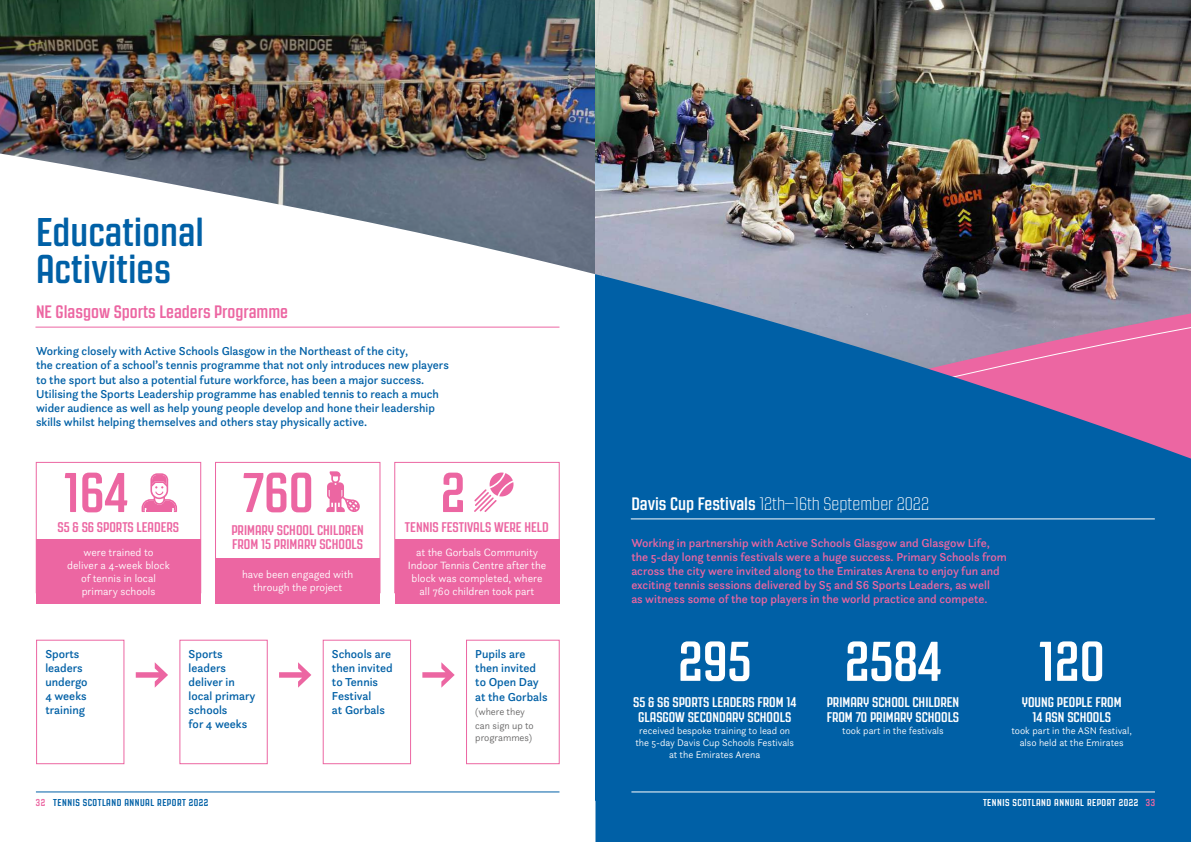
<style>
.page{position:relative;width:1191px;height:842px;background:#fff}
.page>*{position:absolute;margin:0;border:0;box-sizing:border-box;transform-origin:0 0}
.t1{font:700 55.8px "Revolution Gothic";color:#fff}
.t2{font:700 55.8px "Revolution Gothic";color:#ec66a2}
.t3{font:700 40px/37px "Revolution Gothic";color:#0060a6}
.t4{font:200 18px "Revolution Gothic";color:#fff}
.t5{font:700 18px "Revolution Gothic";color:#ec66a2}
.t6{font:700 14px/15px "Revolution Gothic";color:#fff;text-align:center}
.t7{font:700 14px/14px "Revolution Gothic";color:#ec66a2}
.t8{font:500 12px/14px "Questa Sans";color:#0060a6}
.t9{font:500 12px/14px "Questa Sans";color:#ec66a2}
.t10{font:300 11px/13px "Questa Sans";color:#fff;text-align:center}
.t11{font:300 10px/12px "Questa Sans";color:#fff;text-align:center}
.t12{font:300 10px/14px "Questa Sans";color:#646363}
.t13{font:700 10px "Revolution Gothic";letter-spacing:.05em;color:#0060a6}
.t14{font:700 10px "Revolution Gothic";letter-spacing:.05em;color:#fff}
.s1{font-weight:700}
.s2{color:#ec66a2}
</style>
<div class="page">
<img style="left:0;top:0;width:595px;height:80px">
<img style="left:595px;top:0;width:596px;height:80px">
<img style="left:0;top:80px;width:595px;height:68px">
<svg style="left:0;top:148px;width:595px;height:645px"></svg>
<img style="left:595px;top:80px;width:596px;height:762px">
<div style="left:595px;top:519px;width:339px;height:323px;background:#0060a6"></div>
<hr style="left:35px;top:327px;width:524px;height:1px;background:#ec66a2">
<hr style="left:631px;top:518px;width:523px;height:1px;background:#fff">
<svg style="left:136px;top:662px;width:32px;height:26px"></svg>
<svg style="left:279px;top:662px;width:32px;height:26px"></svg>
<svg style="left:422px;top:662px;width:33px;height:26px"></svg>
<div style="left:36px;top:640px;width:88px;height:124px;border:1px solid #ec66a2"></div>
<div style="left:180px;top:640px;width:87px;height:124px;border:1px solid #ec66a2"></div>
<div style="left:323px;top:640px;width:88px;height:124px;border:1px solid #ec66a2"></div>
<div style="left:466px;top:640px;width:93px;height:124px;border:1px solid #ec66a2"></div>
<svg style="left:142px;top:473px;width:35px;height:39px"></svg>
<div style="left:36px;top:462px;width:165px;height:131px;border:1px solid #ec66a2"></div>
<div style="left:36px;top:539px;width:165px;height:64px;background:#ec66a2"></div>
<div style="left:215px;top:462px;width:165px;height:131px;border:1px solid #ec66a2"></div>
<div style="left:215px;top:558px;width:165px;height:45px;background:#ec66a2"></div>
<svg style="left:326px;top:471px;width:34px;height:41px"></svg>
<div style="left:394px;top:462px;width:165px;height:131px;border:1px solid #ec66a2"></div>
<div style="left:394px;top:539px;width:165px;height:64px;background:#ec66a2"></div>
<svg style="left:474px;top:472px;width:39px;height:40px"></svg>
<hr style="left:809px;top:636px;width:1px;height:128px;background:#0060a6">
<hr style="left:976px;top:636px;width:1px;height:128px;background:#0060a6">
<hr style="left:36px;top:792px;width:523px;height:1px;background:#0060a6">
<hr style="left:631px;top:792px;width:524px;height:1px;background:#fff">
<h2 class="t3" style="left:36px;top:214px;width:170px">Educational<br>Activities</h2>
<h3 class="t5" style="left:36px;top:302px;width:253px">NE Glasgow Sports Leaders Programme</h3>
<p class="t8" style="left:36px;top:344px;width:414px">Working closely with Active Schools Glasgow in the Northeast of the city,<br>the creation of a school’s tennis programme that not only introduces new players to the sport but also a potential future workforce, has been a major success.<br>Utilising the Sports Leadership programme has enabled tennis to reach a much wider audience as well as help young people develop and hone their leadership skills whilst helping themselves and others stay physically active.</p>
<h1 class="t2" style="left:64px;top:463px;width:66px">164</h1>
<p class="t10" style="left:67px;top:545px;width:104px">were trained to deliver a 4-week block of tennis in local primary schools</p>
<p class="t7" style="left:58px;top:520px;width:123px">S5 &amp; S6 SPORTS LEADERS</p>
<h1 class="t2" style="left:243px;top:463px;width:72px">760</h1>
<p class="t7" style="left:231px;top:523px;width:134px">PRIMARY SCHOOL CHILDREN<br>FROM 15 PRIMARY SCHOOLS</p>
<p class="t10" style="left:242px;top:568px;width:113px">have been engaged with through the project</p>
<h1 class="t2" style="left:440px;top:463px;width:27px">2</h1>
<p class="t7" style="left:405px;top:520px;width:145px">TENNIS FESTIVALS WERE HELD</p>
<p class="t10" style="left:408px;top:545px;width:140px">at the Gorbals Community<br>Indoor Tennis Centre after the block was completed, where all 760 children took part</p>
<p class="t8" style="left:45px;top:647px;width:44px">Sports leaders undergo<br>4 weeks training</p>
<p class="t8" style="left:189px;top:647px;width:68px">Sports leaders deliver in local primary schools<br>for 4 weeks</p>
<p class="t8" style="left:332px;top:647px;width:62px">Schools are then invited to Tennis<br>Festival<br>at Gorbals</p>
<p class="t8" style="left:475px;top:646px;width:74px;line-height:14.3px">Pupils are then invited to Open Day at the Gorbals</p>
<p class="t12" style="left:475px;top:704px;width:60px">(where they can sign up to</p>
<p class="t12" style="left:475px;top:730px;width:58px">programmes)</p>
<h3 class="t4" style="left:631px;top:494px;width:299px"><span class="s1">Davis Cup Festivals</span> 12th–16th September 2022</h3>
<p class="t9" style="left:631px;top:536px;width:377px">Working in partnership with Active Schools Glasgow and Glasgow Life, the 5-day long tennis festivals were a huge success. Primary Schools from across the city were invited along to the Emirates Arena to enjoy fun and exciting tennis sessions delivered by S5 and S6 Sports Leaders, as well<br>as witness some of the top players in the world practice and compete.</p>
<h1 class="t1" style="left:678px;top:631px;width:75px">295</h1>
<h1 class="t1" style="left:844px;top:631px;width:98px">2584</h1>
<h1 class="t1" style="left:1038px;top:631px;width:68px">120</h1>
<p class="t6" style="left:633px;top:695px;width:165px">S5 &amp; S6 SPORTS LEADERS FROM 14<br>GLASGOW SECONDARY SCHOOLS</p>
<p class="t11" style="left:635px;top:724px;width:160px">received bespoke training to lead on the 5-day Davis Cup Schools Festivals at the Emirates Arena</p>
<p class="t6" style="left:826px;top:695px;width:134px;text-align:left">PRIMARY SCHOOL CHILDREN<br>FROM 70 PRIMARY SCHOOLS</p>
<p class="t11" style="left:842px;top:724px;width:103px">took part in the festivals</p>
<p class="t6" style="left:1021px;top:695px;width:101px">YOUNG PEOPLE FROM<br>14 ASN SCHOOLS</p>
<p class="t11" style="left:1011px;top:724px;width:122px">took part in the ASN festival, also held at the Emirates</p>
<p class="t13" style="left:36px;top:797px;width:174px"><span class="s2">32</span> TENNIS SCOTLAND ANNUAL REPORT 2022</p>
<p class="t14" style="left:983px;top:797px;width:173px">TENNIS SCOTLAND ANNUAL REPORT 2022 <span class="s2">33</span></p>
</div>
